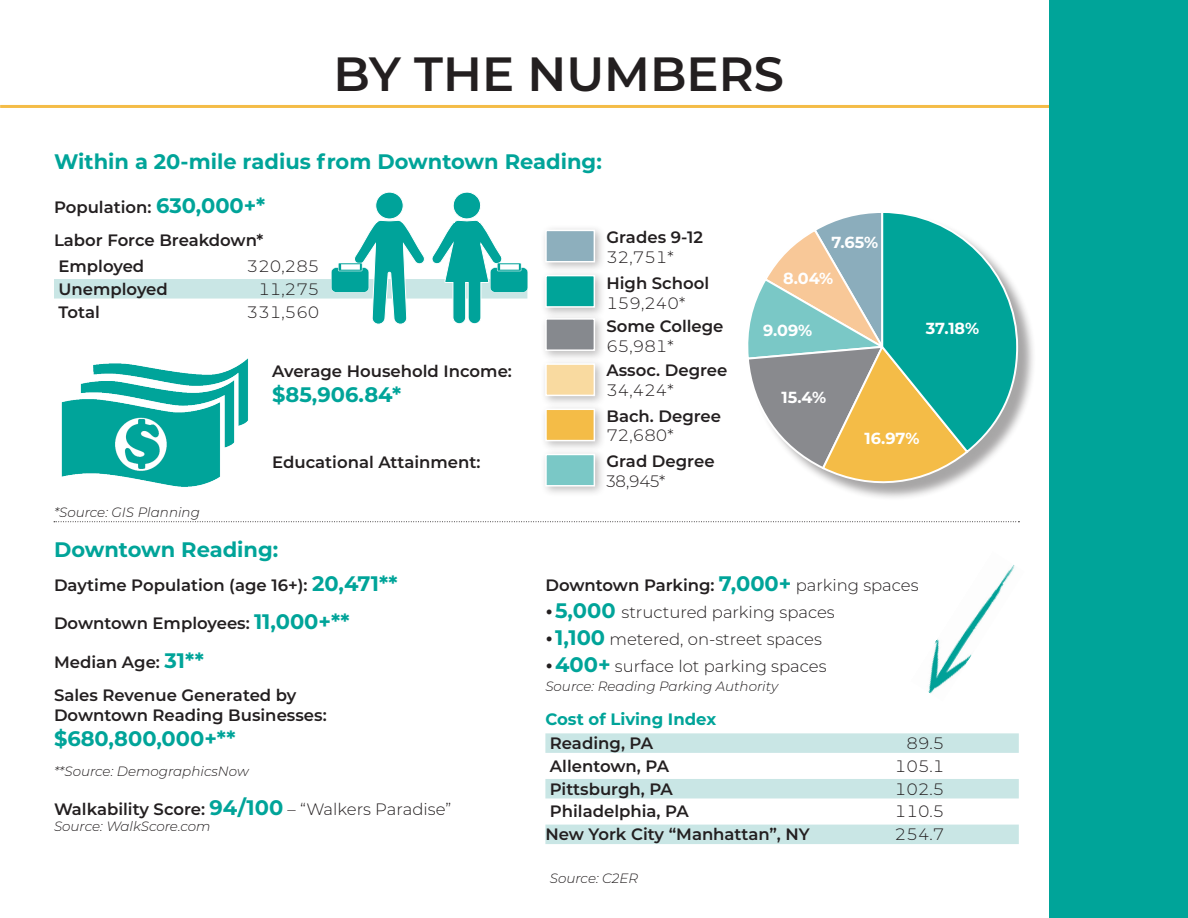
<style>
.page{position:relative;width:1188px;height:918px;background:#fff}
.page>*{position:absolute;margin:0;border:0;box-sizing:border-box;transform-origin:0 0}
.t1{font:600 48px "Montserrat";color:#231f20}
.t2{font:700 21px "Montserrat";color:#00a499}
.t3{font:600 16.5px/19.8px "Montserrat";color:#231f20}
.t4{font:300 16.5px "Montserrat";color:#231f20}
.t5{font:700 16.5px "Montserrat";color:#00a499}
.t6{font:700 16.05px "Montserrat";color:#fff}
.t7{font:italic 300 13.5px "Montserrat";color:#231f20}
.s1{font-weight:700;font-size:21px;color:#00a499}
.s2{font-weight:600}
.s3{font-weight:300}
</style>
<div class="page">
<div style="left:545px;top:733px;width:474px;height:20px;background:#c9e6e5"></div>
<div style="left:545px;top:779px;width:474px;height:19px;background:#c9e6e5"></div>
<div style="left:545px;top:825px;width:474px;height:19px;background:#c9e6e5"></div>
<hr style="left:0;top:105px;width:1084px;height:3px;background:#f4bc47">
<div style="left:1050px;top:0;width:138px;height:918px;background:#00a499"></div>
<img style="left:928px;top:565px;width:87px;height:129px">
<div style="left:749px;top:213px;width:288px;height:289px;background:#231f20;opacity:.4"></div>
<svg style="left:748px;top:213px;width:271px;height:279px"></svg>
<div style="left:540px;top:270px;width:66px;height:49px;background:#231f20;opacity:.3"></div>
<div style="left:545px;top:275px;width:50px;height:33px;background:#00a499;border:2px solid #fff"></div>
<div style="left:540px;top:358px;width:66px;height:49px;background:#231f20;opacity:.3"></div>
<div style="left:545px;top:363px;width:50px;height:33px;background:#f9daa0;border:2px solid #fff"></div>
<div style="left:540px;top:448px;width:66px;height:50px;background:#231f20;opacity:.3"></div>
<div style="left:545px;top:454px;width:50px;height:33px;background:#7ac8c6;border:2px solid #fff"></div>
<div style="left:540px;top:224px;width:66px;height:50px;background:#231f20;opacity:.3"></div>
<div style="left:545px;top:230px;width:50px;height:32px;background:#8dafbd;border:2px solid #fff"></div>
<div style="left:540px;top:313px;width:66px;height:49px;background:#231f20;opacity:.3"></div>
<div style="left:545px;top:318px;width:50px;height:33px;background:#86898e;border:2px solid #fff"></div>
<div style="left:540px;top:403px;width:66px;height:49px;background:#231f20;opacity:.3"></div>
<div style="left:545px;top:409px;width:50px;height:32px;background:#f4bc47;border:2px solid #fff"></div>
<div style="left:54px;top:279px;width:473px;height:20px;background:#c9e6e5"></div>
<svg style="left:331px;top:192px;width:197px;height:133px"></svg>
<img style="left:61px;top:358px;width:187px;height:129px">
<svg style="left:54px;top:521px;width:965px;height:1px"></svg>
<p class="t1" style="left:334px;top:40px;width:452px">BY THE NUMBERS</p>
<p class="t2" style="left:54px;top:147px;width:549px">Within a 20-mile radius from Downtown Reading:</p>
<p class="t3" style="left:54px;top:196px;width:213px">Population: <span class="s1">630,000+*</span></p>
<p class="t3" style="left:54px;top:230px;width:211px">Labor Force Breakdown*</p>
<p class="t3" style="left:58px;top:255px;width:87px">Employed</p>
<p class="t4" style="left:247px;top:255px;width:74px">320,285</p>
<p class="t3" style="left:58px;top:278px;width:111px">Unemployed</p>
<p class="t4" style="left:258px;top:278px;width:63px">11,275</p>
<p class="t3" style="left:58px;top:301px;width:43px">Total</p>
<p class="t4" style="left:247px;top:300px;width:74px">331,560</p>
<p class="t3" style="left:272px;top:360px;width:241px">Average Household Income:</p>
<p class="t2" style="left:272px;top:379px;width:131px">$85,906.84*</p>
<p class="t7" style="left:54px;top:503px;width:147px">*Source: GIS Planning</p>
<p class="t3" style="left:272px;top:452px;width:210px">Educational Attainment:</p>
<p class="t2" style="left:54px;top:535px;width:226px">Downtown Reading:</p>
<p class="t3" style="left:54px;top:574px;width:345px">Daytime Population (age 16+): <span class="s1">20,471**</span></p>
<p class="t3" style="left:54px;top:613px;width:297px">Downtown Employees: <span class="s1">11,000+**</span></p>
<p class="t3" style="left:54px;top:652px;width:151px">Median Age: <span class="s1">31**</span></p>
<p class="t3" style="left:54px;top:685px;width:274px">Sales Revenue Generated by<br>Downtown Reading Businesses:</p>
<p class="t2" style="left:54px;top:724px;width:183px">$680,800,000+**</p>
<p class="t7" style="left:54px;top:762px;width:196px">**Source: DemographicsNow</p>
<p class="t4" style="left:54px;top:798px;width:399px"><span class="s2">Walkability Score:</span> <span class="s1">94/100</span> – “Walkers Paradise”</p>
<p class="t7" style="left:54px;top:817px;width:158px">Source: WalkScore.com</p>
<p class="t3" style="left:606px;top:226px;width:98px">Grades 9-12</p>
<p class="t6" style="left:831px;top:231px;width:48px">7.65%</p>
<p class="t4" style="left:606px;top:246px;width:69px">32,751*</p>
<p class="t3" style="left:606px;top:273px;width:104px">High School<br><span class="s3">159,240*</span></p>
<p class="t3" style="left:606px;top:315px;width:119px">Some College<br><span class="s3">65,981*</span></p>
<p class="t3" style="left:606px;top:360px;width:123px">Assoc. Degree<br><span class="s3">34,424*</span></p>
<p class="t3" style="left:606px;top:405px;width:116px">Bach. Degree<br><span class="s3">72,680*</span></p>
<p class="t3" style="left:606px;top:451px;width:110px">Grad Degree<br><span class="s3">38,945*</span></p>
<p class="t6" style="left:783px;top:267px;width:52px">8.04%</p>
<p class="t6" style="left:926px;top:317px;width:55px">37.18%</p>
<p class="t6" style="left:763px;top:319px;width:51px">9.09%</p>
<p class="t6" style="left:782px;top:385px;width:46px">15.4%</p>
<p class="t6" style="left:865px;top:427px;width:57px">16.97%</p>
<p class="t3" style="left:545px;top:574px;width:375px">Downtown Parking: <span class="s1">7,000+</span> <span class="s3">parking spaces</span></p>
<p class="t4" style="left:545px;top:601px;width:291px">•<span class="s1">5,000</span> structured parking spaces</p>
<p class="t4" style="left:545px;top:628px;width:278px">•<span class="s1">1,100</span> metered, on-street spaces</p>
<p class="t4" style="left:545px;top:655px;width:283px">•<span class="s1">400+</span> surface lot parking spaces</p>
<p class="t7" style="left:545px;top:677px;width:234px">Source: Reading Parking Authority</p>
<p class="t5" style="left:545px;top:707px;width:172px">Cost of Living Index</p>
<p class="t3" style="left:550px;top:733px;width:105px">Reading, PA</p>
<p class="t4" style="left:906px;top:732px;width:39px">89.5</p>
<p class="t3" style="left:550px;top:755px;width:121px">Allentown, PA</p>
<p class="t4" style="left:895px;top:755px;width:51px">105.1</p>
<p class="t3" style="left:550px;top:778px;width:125px">Pittsburgh, PA</p>
<p class="t4" style="left:895px;top:778px;width:51px">102.5</p>
<p class="t3" style="left:550px;top:801px;width:140px">Philadelphia, PA</p>
<p class="t4" style="left:895px;top:800px;width:51px">110.5</p>
<p class="t3" style="left:545px;top:824px;width:266px">New York City “Manhattan”, NY</p>
<p class="t4" style="left:895px;top:823px;width:51px">254.7</p>
<p class="t7" style="left:550px;top:869px;width:90px">Source: C2ER</p>
</div>
